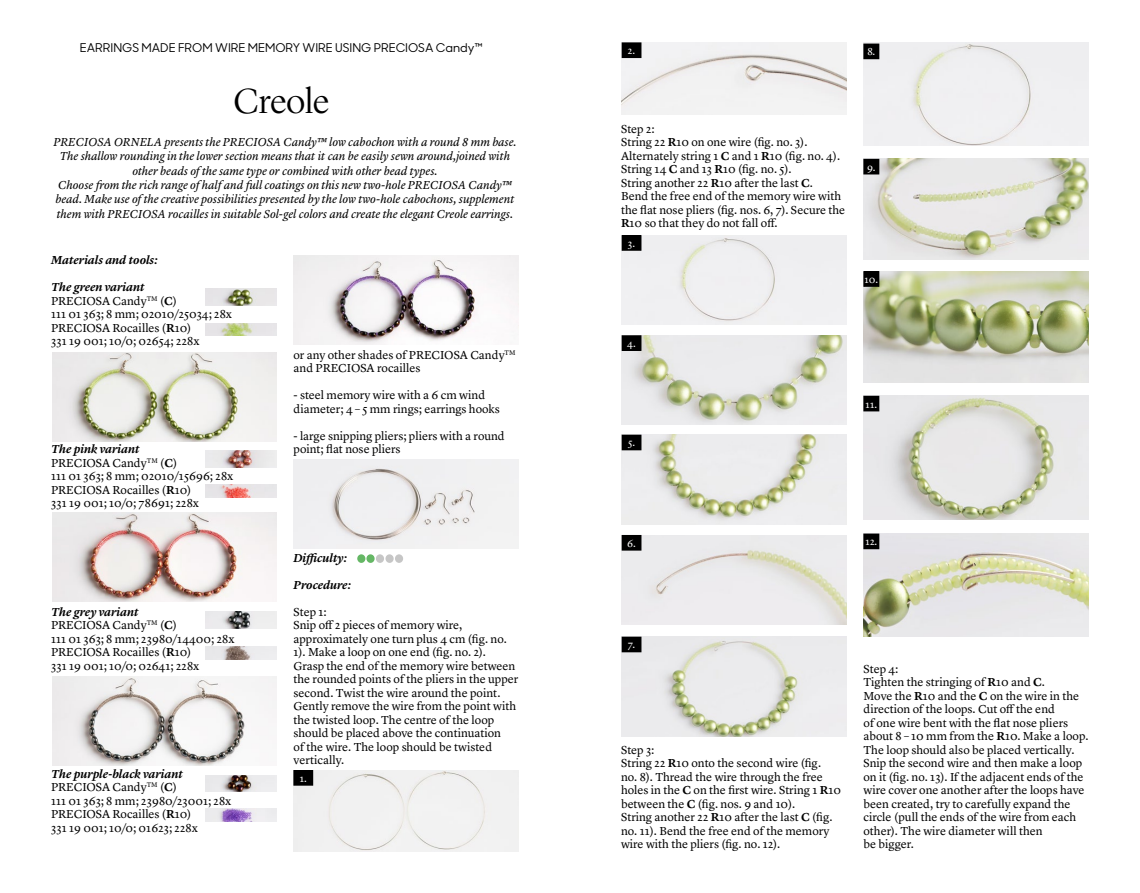
<style>
.page{position:relative;width:1140px;height:893px;background:#fff}
.page>*{position:absolute;margin:0;border:0;box-sizing:border-box;transform-origin:0 0}
.t1{font:300 36px "Lyon Display";letter-spacing:-.01em;color:#000}
.t2{font:12px/13.5px "Lyon Text";color:#000}
.t3{font:italic 12px/14.4px "Lyon Text";letter-spacing:-.005em;color:#000;text-align:center}
.t4{font:500 12px "Sharp Sans Display No 1";color:#000}
.t5{font:italic 600 12px "Lyon Text";letter-spacing:-.005em;color:#000}
.t6{font:10.5px "Lyon Text";color:#fff}
.s1{font-weight:600;font-style:italic}
.s2{font-weight:600}
</style>
<div class="page">
<img style="left:52px;top:352px;width:224px;height:90px">
<img style="left:206px;top:323px;width:70px;height:13px">
<img style="left:206px;top:289px;width:70px;height:16px">
<img style="left:206px;top:485px;width:70px;height:12px">
<img style="left:206px;top:451px;width:70px;height:16px">
<img style="left:206px;top:646px;width:70px;height:13px">
<img style="left:206px;top:612px;width:70px;height:16px">
<img style="left:206px;top:809px;width:70px;height:12px">
<img style="left:206px;top:775px;width:70px;height:17px">
<img style="left:52px;top:676px;width:224px;height:89px">
<img style="left:52px;top:512px;width:224px;height:90px">
<img style="left:293px;top:255px;width:226px;height:90px">
<div style="left:385px;top:554px;width:9px;height:9px;background:#c6c6c6;border-radius:50%"></div>
<div style="left:376px;top:554px;width:8px;height:9px;background:#c6c6c6;border-radius:50%"></div>
<div style="left:357px;top:554px;width:8px;height:9px;background:#65b765;border-radius:50%"></div>
<div style="left:366px;top:554px;width:8px;height:9px;background:#65b765;border-radius:50%"></div>
<div style="left:395px;top:554px;width:8px;height:9px;background:#c6c6c6;border-radius:50%"></div>
<img style="left:293px;top:459px;width:226px;height:90px">
<div style="left:293px;top:770px;width:226px;height:82px;background:#f1f1f1"></div>
<img style="left:622px;top:43px;width:224px;height:72px">
<div style="left:294px;top:770px;width:19px;height:15px;background:#000"></div>
<div style="left:293px;top:770px;width:20px;height:15px;border:1px solid #000"></div>
<div style="left:622px;top:43px;width:19px;height:15px;background:#000"></div>
<div style="left:622px;top:235px;width:224px;height:90px;background:#f0f0f1"></div>
<img style="left:622px;top:335px;width:224px;height:90px">
<img style="left:622px;top:435px;width:224px;height:89px">
<img style="left:622px;top:535px;width:224px;height:89px">
<img style="left:622px;top:637px;width:224px;height:100px">
<div style="left:622px;top:236px;width:19px;height:14px;background:#000"></div>
<div style="left:622px;top:235px;width:19px;height:16px;border:1px solid #000"></div>
<div style="left:622px;top:336px;width:19px;height:14px;background:#000"></div>
<div style="left:622px;top:335px;width:19px;height:16px;border:1px solid #000"></div>
<div style="left:622px;top:435px;width:19px;height:15px;background:#000"></div>
<div style="left:622px;top:535px;width:19px;height:15px;background:#000"></div>
<div style="left:622px;top:637px;width:19px;height:15px;background:#000"></div>
<div style="left:863px;top:43px;width:226px;height:103px;background:#f0eff1"></div>
<img style="left:863px;top:159px;width:226px;height:100px">
<img style="left:863px;top:271px;width:226px;height:112px">
<img style="left:863px;top:534px;width:226px;height:103px">
<img style="left:863px;top:396px;width:226px;height:124px">
<div style="left:864px;top:44px;width:14px;height:15px;background:#000"></div>
<div style="left:863px;top:44px;width:16px;height:15px;border:1px solid #000"></div>
<div style="left:864px;top:159px;width:14px;height:15px;background:#000"></div>
<div style="left:863px;top:159px;width:16px;height:15px;border:1px solid #000"></div>
<div style="left:864px;top:272px;width:14px;height:14px;background:#000"></div>
<div style="left:863px;top:271px;width:16px;height:16px;border:1px solid #000"></div>
<div style="left:864px;top:396px;width:14px;height:15px;background:#000"></div>
<div style="left:863px;top:396px;width:16px;height:15px;border:1px solid #000"></div>
<div style="left:864px;top:534px;width:14px;height:15px;background:#000"></div>
<div style="left:863px;top:534px;width:16px;height:15px;border:1px solid #000"></div>
<p class="t4" style="left:80px;top:39px;width:333px">EARRINGS MADE FROM WIRE MEMORY WIRE USING PRECIOSA</p>
<p class="t4" style="left:436px;top:39px;width:48px">CANDY™</p>
<h1 class="t1" style="left:233px;top:75px;width:97px">Creole</h1>
<p class="t3" style="left:53px;top:134px;width:464px">PRECIOSA ORNELA presents the PRECIOSA Candy™ low cabochon with a round 8 mm base.<br>The shallow rounding in the lower section means that it can be easily sewn around,joined with other beads of the same type or combined with other bead types.<br>Choose from the rich range of half and full coatings on this new two-hole PRECIOSA Candy™ bead. Make use of the creative possibilities presented by the low two-hole cabochons, supplement them with PRECIOSA rocailles in suitable Sol-gel colors and create the elegant Creole earrings.</p>
<p class="t5" style="left:51px;top:251px;width:108px">Materials and tools:</p>
<p class="t2" style="left:51px;top:280px;width:182px"><span class="s1">The green variant<br></span>PRECIOSA Candy<sup>TM</sup> (<span class="s2">C</span>)<br>111 01 363; 8 mm; 02010/25034; 28x<br>PRECIOSA Rocailles (<span class="s2">R</span>10)<br>331 19 001; 10/0; 02654; 228x</p>
<p class="t2" style="left:51px;top:442px;width:184px"><span class="s1">The pink variant<br></span>PRECIOSA Candy<sup>TM</sup> (<span class="s2">C</span>)<br>111 01 363; 8 mm; 02010/15696; 28x<br>PRECIOSA Rocailles (<span class="s2">R</span>10)<br>331 19 001; 10/0; 78691; 228x</p>
<p class="t2" style="left:51px;top:604px;width:185px"><span class="s1">The grey variant<br></span>PRECIOSA Candy<sup>TM</sup> (<span class="s2">C</span>)<br>111 01 363; 8 mm; 23980/14400; 28x<br>PRECIOSA Rocailles (<span class="s2">R</span>10)<br>331 19 001; 10/0; 02641; 228x</p>
<p class="t2" style="left:51px;top:766px;width:182px"><span class="s1">The purple-black variant<br></span>PRECIOSA Candy<sup>TM</sup> (<span class="s2">C</span>)<br>111 01 363; 8 mm; 23980/23001; 28x<br>PRECIOSA Rocailles (<span class="s2">R</span>10)<br>331 19 001; 10/0; 01623; 228x</p>
<p class="t2" style="left:293px;top:347px;width:223px">or any other shades of PRECIOSA Candy<sup>TM </sup>and PRECIOSA rocailles</p>
<p class="t2" style="left:293px;top:388px;width:208px">- steel memory wire with a 6 cm wind diameter; 4 – 5 mm rings; earrings hooks</p>
<p class="t2" style="left:293px;top:428px;width:213px">- large snipping pliers; pliers with a round point; flat nose pliers</p>
<p class="t5" style="left:293px;top:548px;width:55px">Difficulty:</p>
<p class="t5" style="left:293px;top:575px;width:59px">Procedure:</p>
<p class="t2" style="left:293px;top:604px;width:226px">Step 1:<br>Snip off 2 pieces of memory wire, approximately one turn plus 4 cm (fig. no.<br>1). Make a loop on one end (fig. no. 2).<br>Grasp the end of the memory wire between the rounded points of the pliers in the upper second. Twist the wire around the point.<br>Gently remove the wire from the point with the twisted loop. The centre of the loop should be placed above the continuation<br>of the wire. The loop should be twisted vertically.</p>
<p class="t6" style="left:300px;top:770px;width:9px">1.</p>
<p class="t6" style="left:628px;top:43px;width:9px">2.</p>
<p class="t6" style="left:867px;top:44px;width:10px">8.</p>
<p class="t2" style="left:621px;top:121px;width:226px">Step 2:<br>String 22 <span class="s2">R</span>10 on one wire (fig. no. 3).<br>Alternately string 1 <span class="s2">C</span> and 1 <span class="s2">R</span>10 (fig. no. 4).<br>String 14 <span class="s2">C</span> and 13 <span class="s2">R</span>10 (fig. no. 5).<br>String another 22 <span class="s2">R</span>10 after the last <span class="s2">C</span>.<br>Bend the free end of the memory wire with the flat nose pliers (fig. nos. 6, 7). Secure the <span class="s2">R</span>10 so that they do not fall off.</p>
<p class="t6" style="left:628px;top:235px;width:9px">3.</p>
<p class="t6" style="left:867px;top:159px;width:10px">9.</p>
<p class="t6" style="left:864px;top:271px;width:15px">10.</p>
<p class="t6" style="left:627px;top:336px;width:10px">4.</p>
<p class="t6" style="left:628px;top:435px;width:9px">5.</p>
<p class="t6" style="left:865px;top:396px;width:13px">11.</p>
<p class="t6" style="left:627px;top:535px;width:10px">6.</p>
<p class="t6" style="left:865px;top:534px;width:13px">12.</p>
<p class="t6" style="left:628px;top:637px;width:9px">7.</p>
<p class="t2" style="left:621px;top:742px;width:222px">Step 3:<br>String 22 <span class="s2">R</span>10 onto the second wire (fig.<br>no. 8). Thread the wire through the free holes in the <span class="s2">C</span> on the first wire. String 1 <span class="s2">R</span>10 between the <span class="s2">C</span> (fig. nos. 9 and 10).<br>String another 22 <span class="s2">R</span>10 after the last <span class="s2">C</span> (fig. no. 11). Bend the free end of the memory wire with the pliers (fig. no. 12).</p>
<p class="t2" style="left:863px;top:661px;width:226px">Step 4:<br>Tighten the stringing of <span class="s2">R</span>10 and <span class="s2">C</span>.<br>Move the <span class="s2">R</span>10 and the <span class="s2">C</span> on the wire in the direction of the loops. Cut off the end<br>of one wire bent with the flat nose pliers about 8 – 10 mm from the <span class="s2">R</span>10. Make a loop.<br>The loop should also be placed vertically.<br>Snip the second wire and then make a loop on it (fig. no. 13). If the adjacent ends of the wire cover one another after the loops have been created, try to carefully expand the circle (pull the ends of the wire from each other). The wire diameter will then<br>be bigger.</p>
</div>
